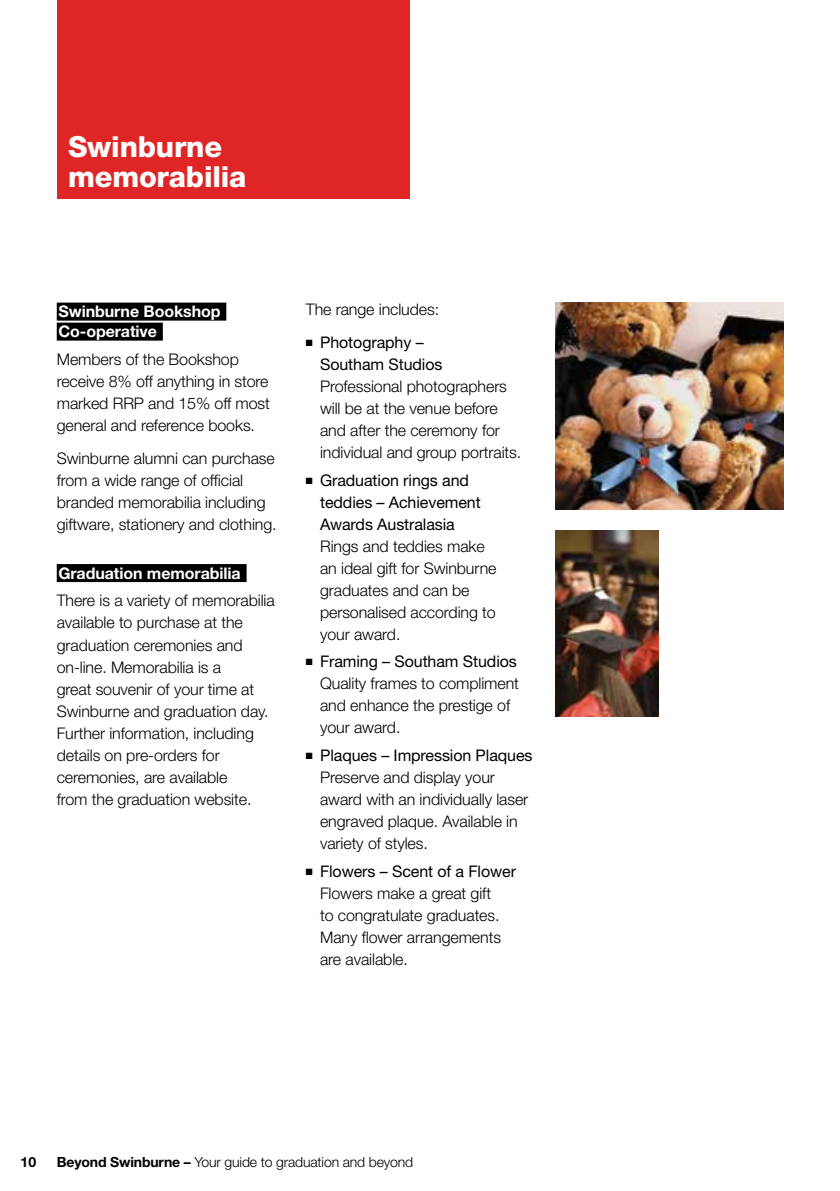
<style>
.page{position:relative;width:840px;height:1191px;background:#fff}
.page>*{position:absolute;margin:0;border:0;box-sizing:border-box;transform-origin:0 0}
.t1{font:800 29px/30px "Helvetica Neue";letter-spacing:-.005em;color:#fff}
.t2{font:300 16px/22px "Helvetica Neue";letter-spacing:-.005em;color:#000}
.t3{font:16px/22px "Helvetica Neue";letter-spacing:-.005em;color:#000}
.t4{font:700 16px/20px "Helvetica Neue";letter-spacing:-.005em;color:#fff}
.t5{font:300 14px "Helvetica Neue";letter-spacing:-.01em;color:#000}
.t6{font:700 14px "Helvetica Neue";color:#000}
.s1{font-weight:400}
.s2{font-weight:700}
</style>
<div class="page">
<div style="left:57px;top:302px;width:169px;height:18px;background:#000"></div>
<div style="left:57px;top:322px;width:106px;height:18px;background:#000"></div>
<div style="left:57px;top:564px;width:189px;height:18px;background:#000"></div>
<div style="left:57px;top:0;width:352px;height:198px;background:#df2525"></div>
<img style="left:555px;top:302px;width:227px;height:207px">
<img style="left:555px;top:530px;width:103px;height:186px">
<h1 class="t1" style="left:68px;top:132px;width:180px">Swinburne memorabilia</h1>
<p class="t4" style="left:58px;top:301px;width:163px">Swinburne Bookshop<br>Co-operative</p>
<p class="t2" style="left:57px;top:348px;width:214px">Members of the Bookshop receive 8% off anything in store marked RRP and 15% off most general and reference books.</p>
<p class="t2" style="left:57px;top:447px;width:221px">Swinburne alumni can purchase from a wide range of official branded memorabilia including giftware, stationery and clothing.</p>
<p class="t4" style="left:58px;top:563px;width:184px">Graduation memorabilia</p>
<p class="t2" style="left:57px;top:589px;width:219px">There is a variety of memorabilia available to purchase at the graduation ceremonies and on-line. Memorabilia is a<br>great souvenir of your time at<br>Swinburne and graduation day.<br>Further information, including details on pre-orders for ceremonies, are available<br>from the graduation website.</p>
<p class="t2" style="left:306px;top:297px;width:135px">The range includes:</p>
<p class="t3" style="left:320px;top:331px;width:124px;text-indent:-14px">■ Photography –<br>Southam Studios</p>
<p class="t2" style="left:320px;top:375px;width:203px">Professional photographers will be at the venue before and after the ceremony for individual and group portraits.</p>
<p class="t3" style="left:320px;top:469px;width:162px;text-indent:-14px">■ Graduation rings and teddies – Achievement<br>Awards Australasia</p>
<p class="t2" style="left:320px;top:534px;width:178px">Rings and teddies make an ideal gift for Swinburne graduates and can be personalised according to your award.</p>
<p class="t2" style="left:320px;top:650px;width:200px;text-indent:-14px">■ <span class="s1">Framing – Southam Studios<br></span>Quality frames to compliment and enhance the prestige of your award.</p>
<p class="t2" style="left:320px;top:744px;width:214px;text-indent:-14px">■ <span class="s1">Plaques – Impression Plaques<br></span>Preserve and display your award with an individually laser engraved plaque. Available in variety of styles.</p>
<p class="t2" style="left:320px;top:859px;width:197px;text-indent:-14px">■ <span class="s1">Flowers – Scent of a Flower<br></span>Flowers make a great gift<br>to congratulate graduates.<br>Many flower arrangements are available.</p>
<p class="t6" style="left:21px;top:1153px;width:17px">10</p>
<p class="t5" style="left:57px;top:1153px;width:358px"><span class="s2">Beyond Swinburne –</span> Your guide to graduation and beyond</p>
</div>
